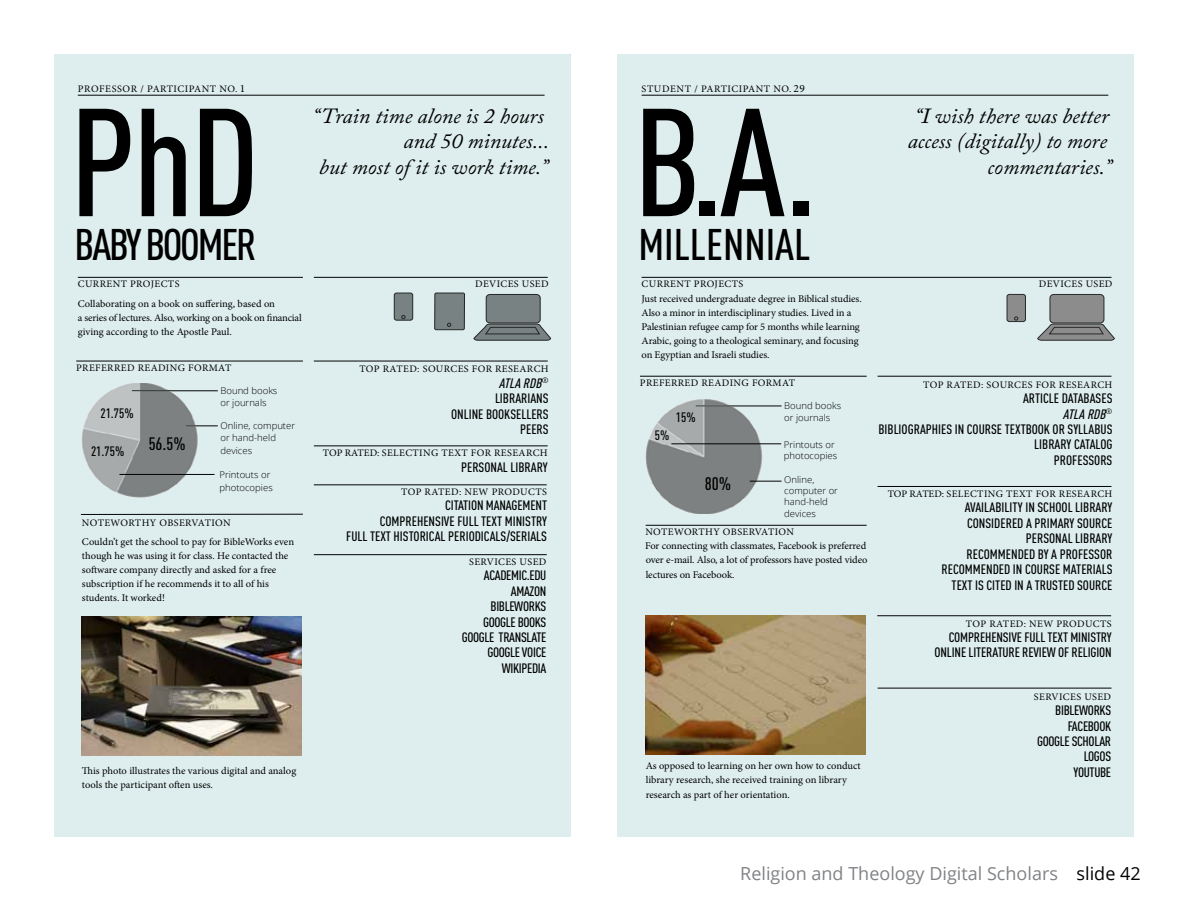
<style>
.page{position:relative;width:1188px;height:918px;background:#fff}
.page>*{position:absolute;margin:0;border:0;box-sizing:border-box;transform-origin:0 0}
.t1{font:500 150.9px "DIN Cond";color:#000}
.t2{font:43.65px "DIN Cond Medium Alternate";letter-spacing:-.05em;color:#000}
.t3{font:43.65px "DIN Cond Medium Alternate";color:#000}
.t4{font:italic 21.45px/25.7px "Adobe Caslon Pro";color:#000;text-align:right}
.t5{font:18px "Open Sans";color:#808285}
.t6{font:500 18px "DIN Cond";color:#000}
.t7{font:500 17.7px "DIN Cond";color:#000}
.t8{font:500 13.5px/15.5px "DIN Cond";color:#000;text-align:right}
.t9{font:500 13.5px/15.5px "DIN Cond";letter-spacing:-.025em;color:#000;text-align:right}
.t10{font:italic 13.5px "DIN Cond Medium Alternate";color:#000}
.t11{font:10.2px/14.1px "Minion Pro";letter-spacing:-.01em;color:#000}
.t12{font:10.05px "Minion Pro";letter-spacing:.04em;color:#000}
.t13{font:300 9.3px/12.5px "Open Sans";color:#000}
.s1{font-size:11.1px}
.s2{font-style:italic}
.s3{color:#000}
</style>
<div class="page">
<div style="left:54px;top:54px;width:516px;height:783px;background:#deeeee"></div>
<hr style="left:78px;top:95px;width:467px;height:1px;background:#000">
<hr style="left:78px;top:277px;width:470px;height:1px;background:#000">
<hr style="left:312px;top:485px;width:235px;height:1px;background:#000">
<hr style="left:186px;top:426px;width:32px;height:1px;background:#000">
<hr style="left:132px;top:391px;width:86px;height:1px;background:#000">
<hr style="left:307px;top:446px;width:241px;height:1px;background:#000">
<hr style="left:76px;top:361px;width:472px;height:1px;background:#000">
<img style="left:82px;top:617px;width:220px;height:139px">
<hr style="left:313px;top:554px;width:234px;height:1px;background:#000">
<div style="left:435px;top:293px;width:30px;height:37px;background:#798282;border-radius:2px"></div>
<div style="left:435px;top:293px;width:30px;height:37px;border:1px solid #292929;border-radius:2px"></div>
<svg style="left:447px;top:323px;width:4px;height:4px"></svg>
<div style="left:394px;top:293px;width:19px;height:27px;background:#798282;border-radius:2px"></div>
<div style="left:394px;top:293px;width:19px;height:27px;border:1px solid #292929;border-radius:2px"></div>
<div style="left:486px;top:294px;width:54px;height:29px;background:#798282;border-radius:4px"></div>
<div style="left:486px;top:294px;width:54px;height:29px;border:1px solid #292929;border-radius:4px"></div>
<svg style="left:474px;top:324px;width:77px;height:17px"></svg>
<img style="left:82px;top:383px;width:116px;height:115px">
<hr style="left:119px;top:474px;width:96px;height:1px;background:#000">
<hr style="left:81px;top:514px;width:226px;height:1px;background:#000">
<div style="left:303px;top:273px;width:11px;height:435px;background:#deeeee"></div>
<div style="left:618px;top:54px;width:516px;height:783px;background:#deeeee"></div>
<hr style="left:642px;top:95px;width:466px;height:1px;background:#000">
<hr style="left:642px;top:277px;width:469px;height:1px;background:#000">
<hr style="left:646px;top:525px;width:226px;height:1px;background:#000">
<hr style="left:696px;top:406px;width:86px;height:1px;background:#000">
<hr style="left:870px;top:486px;width:241px;height:1px;background:#000">
<hr style="left:640px;top:376px;width:471px;height:1px;background:#000">
<div style="left:867px;top:288px;width:11px;height:436px;background:#deeeee"></div>
<img style="left:646px;top:615px;width:220px;height:139px">
<hr style="left:878px;top:688px;width:233px;height:1px;background:#000">
<img style="left:646px;top:399px;width:118px;height:114px">
<hr style="left:877px;top:615px;width:234px;height:1px;background:#000">
<hr style="left:750px;top:481px;width:32px;height:1px;background:#000">
<div style="left:1007px;top:294px;width:18px;height:28px;background:#8c8c8c;border-radius:2px"></div>
<div style="left:1007px;top:294px;width:19px;height:28px;border:1px solid #292929;border-radius:2px"></div>
<div style="left:1050px;top:294px;width:54px;height:29px;background:#8c8c8c;border-radius:4px"></div>
<div style="left:1050px;top:294px;width:54px;height:29px;border:1px solid #292929;border-radius:4px"></div>
<svg style="left:1037px;top:324px;width:78px;height:17px"></svg>
<hr style="left:671px;top:444px;width:110px;height:1px;background:#000">
<p class="t12" style="left:78px;top:82px;width:169px">PROFESSOR / PARTICIPANT NO. <span class="s1">1</span></p>
<p class="t12" style="left:642px;top:82px;width:165px">STUDENT / PARTICIPANT NO. <span class="s1">29</span></p>
<h1 class="t1" style="left:70px;top:73px;width:191px">PhD</h1>
<h3 class="t4" style="left:313px;top:102px;width:238px">“Train time alone is 2 hours and 50 minutes...<br>but most of it is work time.”</h3>
<h1 class="t1" style="left:633px;top:73px;width:186px">B.A.</h1>
<h3 class="t4" style="left:908px;top:102px;width:206px">“I wish there was better access (digitally) to more commentaries.”</h3>
<h2 class="t2" style="left:75px;top:218px;width:183px">BABY BOOMER</h2>
<p class="t12" style="left:78px;top:277px;width:103px">CURRENT PROJECTS</p>
<p class="t11" style="left:78px;top:296px;width:225px">Collaborating on a book on suffering, based on<br>a series of lectures. Also, working on a book on financial giving according to the Apostle Paul.</p>
<p class="t12" style="left:475px;top:277px;width:75px">DEVICES USED</p>
<h2 class="t3" style="left:638px;top:218px;width:174px">MILLENNIAL</h2>
<p class="t12" style="left:642px;top:277px;width:103px">CURRENT PROJECTS</p>
<p class="t11" style="left:642px;top:291px;width:222px">Just received undergraduate degree in Biblical studies.<br>Also a minor in interdisciplinary studies. Lived in a Palestinian refugee camp for 5 months while learning Arabic, going to a theological seminary, and focusing on Egyptian and Israeli studies.</p>
<p class="t12" style="left:1039px;top:277px;width:75px">DEVICES USED</p>
<p class="t12" style="left:76px;top:361px;width:157px">PREFERRED READING FORMAT</p>
<h3 class="t8" style="left:100px;top:405px;width:35px">21.75%</h3>
<h3 class="t8" style="left:91px;top:444px;width:35px">21.75%</h3>
<h3 class="t7" style="left:149px;top:433px;width:38px">56.5%</h3>
<p class="t13" style="left:220px;top:384px;width:58px">Bound books or journals</p>
<p class="t13" style="left:220px;top:419px;width:76px">Online, computer or hand-held devices</p>
<p class="t13" style="left:219px;top:468px;width:55px">Printouts or photocopies</p>
<p class="t12" style="left:82px;top:516px;width:150px">NOTEWORTHY OBSERVATION</p>
<p class="t11" style="left:82px;top:535px;width:214px">Couldn’t get the school to pay for BibleWorks even though he was using it for class. He contacted the software company directly and asked for a free subscription if he recommends it to all of his students. It worked!</p>
<p class="t12" style="left:359px;top:362px;width:191px">TOP RATED: SOURCES FOR RESEARCH</p>
<h3 class="t10" style="left:499px;top:375px;width:51px">ATLARDB<sup>®</sup></h3>
<h3 class="t8" style="left:451px;top:390px;width:99px">LIBRARIANS<br>ONLINE BOOKSELLERS<br>PEERS</h3>
<p class="t12" style="left:323px;top:447px;width:226px">TOP RATED: SELECTING TEXT FOR RESEARCH</p>
<h3 class="t8" style="left:461px;top:459px;width:88px">PERSONAL LIBRARY</h3>
<p class="t12" style="left:401px;top:485px;width:147px">TOP RATED: NEW PRODUCTS</p>
<h3 class="t8" style="left:346px;top:497px;width:202px">CITATION MANAGEMENT<br>COMPREHENSIVE FULL TEXT MINISTRY<br>FULL TEXT HISTORICAL PERIODICALS/SERIALS</h3>
<p class="t12" style="left:469px;top:555px;width:79px">SERVICES USED</p>
<h3 class="t9" style="left:462px;top:568px;width:86px">ACADEMIC.EDU<br>AMAZON<br>BIBLEWORKS<br>GOOGLE BOOKS<br>GOOGLE TRANSLATE<br>GOOGLE VOICE<br>WIKIPEDIA</h3>
<p class="t12" style="left:640px;top:376px;width:157px">PREFERRED READING FORMAT</p>
<h3 class="t8" style="left:655px;top:428px;width:16px">5%</h3>
<h3 class="t8" style="left:676px;top:409px;width:21px">15%</h3>
<h3 class="t6" style="left:705px;top:473px;width:28px">80%</h3>
<p class="t13" style="left:784px;top:400px;width:58px;line-height:11.4px">Bound books or journals</p>
<p class="t13" style="left:784px;top:438px;width:55px;line-height:11.4px">Printouts or photocopies</p>
<p class="t13" style="left:784px;top:474px;width:55px;line-height:11.2px">Online, computer or hand-held devices</p>
<p class="t12" style="left:645px;top:525px;width:150px">NOTEWORTHY OBSERVATION</p>
<p class="t11" style="left:645px;top:539px;width:224px;text-align:justify">For connecting with classmates, Facebook is preferred over e-mail. Also, a lot of professors have posted video lectures on Facebook.</p>
<p class="t12" style="left:923px;top:378px;width:191px">TOP RATED: SOURCES FOR RESEARCH</p>
<h3 class="t8" style="left:878px;top:390px;width:236px">ARTICLE DATABASES<br><span class="s2">ATLARDB</span><sup>®<br></sup>BIBLIOGRAPHIES IN COURSE TEXTBOOK OR SYLLABUS<br>LIBRARY CATALOG<br>PROFESSORS</h3>
<p class="t12" style="left:888px;top:487px;width:226px">TOP RATED: SELECTING TEXT FOR RESEARCH</p>
<h3 class="t8" style="left:942px;top:500px;width:172px">AVAILABILITY IN SCHOOL LIBRARY<br>CONSIDERED A PRIMARY SOURCE<br>PERSONAL LIBRARY<br>RECOMMENDED BY A PROFESSOR<br>RECOMMENDED IN COURSE MATERIALS<br>TEXT IS CITED IN A TRUSTED SOURCE</h3>
<p class="t12" style="left:966px;top:617px;width:147px">TOP RATED: NEW PRODUCTS</p>
<h3 class="t8" style="left:935px;top:629px;width:179px">COMPREHENSIVE FULL TEXT MINISTRY<br>ONLINE LITERATURE REVIEW OF RELIGION</h3>
<p class="t11" style="left:82px;top:764px;width:216px">This photo illustrates the various digital and analog tools the participant often uses.</p>
<p class="t11" style="left:646px;top:759px;width:217px">As opposed to learning on her own how to conduct library research, she received training on library research as part of her orientation.</p>
<p class="t12" style="left:1034px;top:690px;width:79px">SERVICES USED</p>
<h3 class="t9" style="left:1037px;top:702px;width:76px">BIBLEWORKS<br>FACEBOOK<br>GOOGLE SCHOLAR<br>LOGOS<br>YOUTUBE</h3>
<h3 class="t5" style="left:740px;top:862px;width:402px">Religion and Theology Digital Scholars <span class="s3">slide 42</span></h3>
</div>
